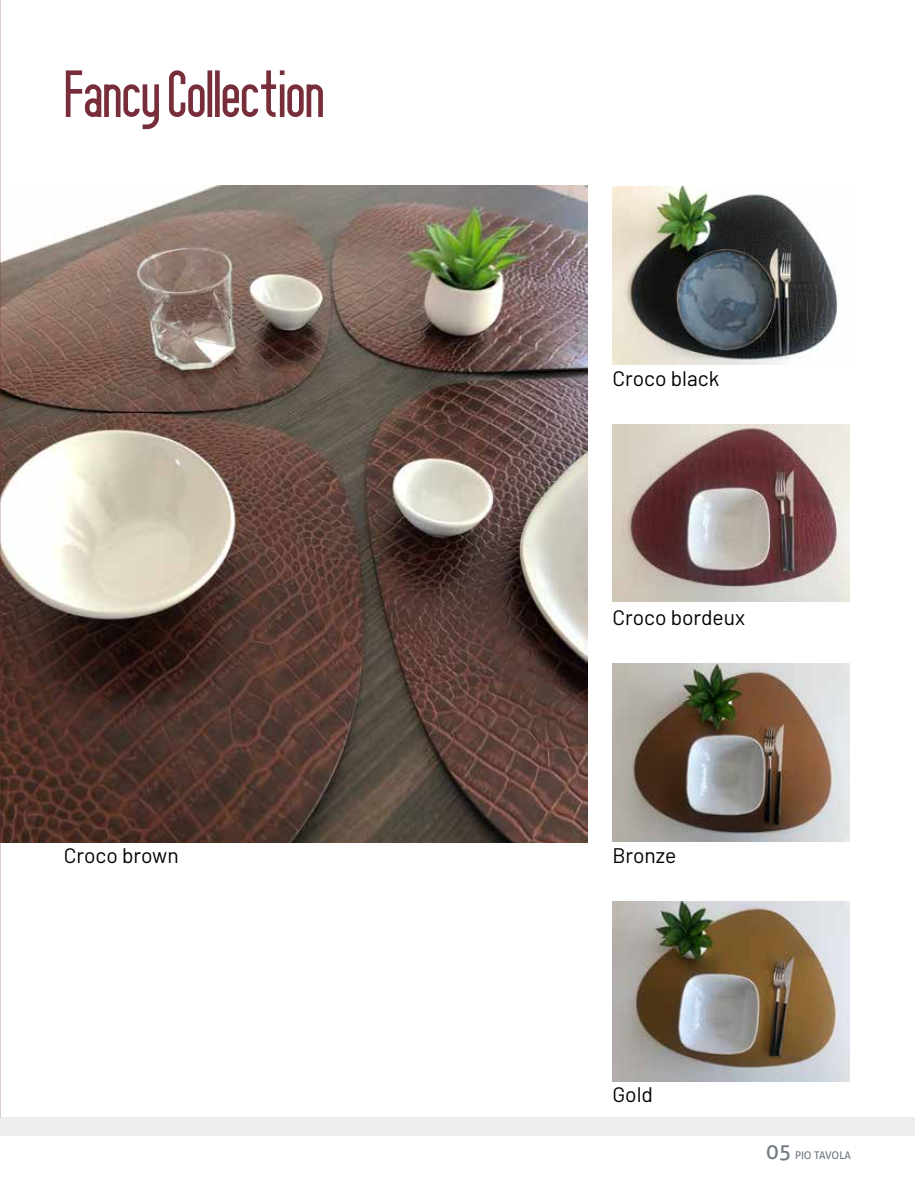
<style>
.page{position:relative;width:915px;height:1191px;background:#fff}
.page>*{position:absolute;margin:0;border:0;box-sizing:border-box;transform-origin:0 0}
.t1{font:60px "Bonn Beta";color:#782d3a}
.t2{font:21px "Barlow";color:#000}
.t3{font:10.65px "Aller";color:#707882}
.s1{font-size:21.15px}
</style>
<div class="page">
<div style="left:0;top:1117px;width:914px;height:19px;background:#ededef"></div>
<img style="left:0;top:185px;width:587px;height:657px">
<img style="left:612px;top:187px;width:225px;height:177px">
<img style="left:612px;top:424px;width:237px;height:178px">
<img style="left:612px;top:902px;width:236px;height:179px">
<img style="left:612px;top:664px;width:237px;height:177px">
<h1 class="t1" style="left:64px;top:63px;width:261px">Fancy Collection</h1>
<p class="t2" style="left:64px;top:840px;width:116px">Croco brown</p>
<p class="t2" style="left:612px;top:363px;width:108px">Croco black</p>
<p class="t2" style="left:612px;top:602px;width:134px">Croco bordeux</p>
<p class="t2" style="left:612px;top:840px;width:66px">Bronze</p>
<p class="t2" style="left:612px;top:1079px;width:42px">Gold</p>
<p class="t3" style="left:766px;top:1148px;width:86px"><span class="s1">05</span> PIO TAVOLA</p>
</div>
